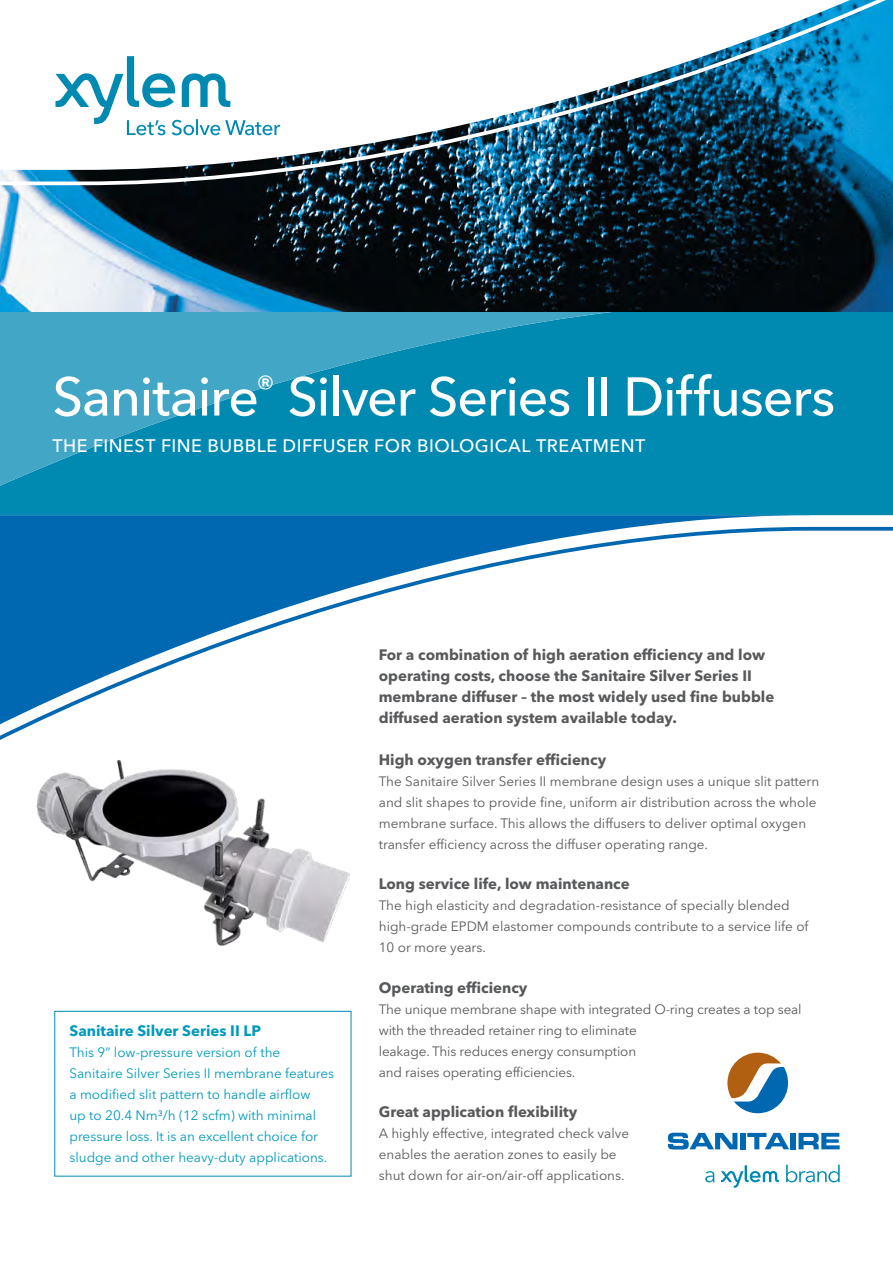
<style>
.page{position:relative;width:893px;height:1263px;background:#fff}
.page>*{position:absolute;margin:0;border:0;box-sizing:border-box;transform-origin:0 0}
.t1{font:500 54px "Avenir Next LT Pro";letter-spacing:-.025em;color:#fff}
.t2{font:500 18px "Avenir Next LT Pro";letter-spacing:.025em;color:#fff}
.t3{font:700 15px/21px "Avenir Next LT Pro";color:#58595b}
.t4{font:700 15px "Avenir Next LT Pro";color:#009abd}
.t5{font:13.5px/21px "Avenir Next LT Pro";color:#58595b}
.t6{font:13.5px/21px "Avenir Next LT Pro";color:#009abd}
</style>
<div class="page">
<div style="left:810px;top:312px;width:83px;height:203px;background:#008ab1"></div>
<svg style="left:0;top:312px;width:810px;height:203px;background:#1191b6"></svg>
<svg style="left:0;top:515px;width:810px;height:10px;background:#237cbb"></svg>
<svg style="left:0;top:525px;width:893px;height:215px"></svg>
<img style="left:0;top:187px;width:893px;height:125px">
<svg style="left:0;top:0;width:893px;height:187px"></svg>
<svg style="left:56px;top:56px;width:224px;height:79px"></svg>
<svg style="left:727px;top:1053px;width:61px;height:60px"></svg>
<svg style="left:668px;top:1133px;width:69px;height:16px"></svg>
<div style="left:740px;top:1133px;width:5px;height:16px;background:#0067b1"></div>
<svg style="left:747px;top:1133px;width:42px;height:16px"></svg>
<div style="left:790px;top:1133px;width:5px;height:16px;background:#0067b1"></div>
<svg style="left:798px;top:1133px;width:42px;height:16px"></svg>
<svg style="left:705px;top:1171px;width:9px;height:11px"></svg>
<svg style="left:786px;top:1165px;width:54px;height:17px"></svg>
<svg style="left:721px;top:1165px;width:58px;height:23px"></svg>
<img style="left:36px;top:760px;width:315px;height:186px">
<div style="left:54px;top:1011px;width:297px;height:165px;border:1px solid #008ab1"></div>
<h1 class="t1" style="left:52px;top:364px;width:784px">Sanitaire<sup>®</sup> Silver Series II Diffusers</h1>
<h2 class="t2" style="left:52px;top:434px;width:594px">THE FINEST FINE BUBBLE DIFFUSER FOR BIOLOGICAL TREATMENT</h2>
<p class="t4" style="left:69px;top:1022px;width:193px">Sanitaire Silver Series II LP</p>
<p class="t6" style="left:69px;top:1042px;width:266px">This 9” low-pressure version of the Sanitaire Silver Series II membrane features a modified slit pattern to handle airflow<br>up to 20.4 Nm³/h (12 scfm) with minimal pressure loss. It is an excellent choice for sludge and other heavy-duty applications.</p>
<p class="t3" style="left:379px;top:644px;width:397px">For a combination of high aeration efficiency and low operating costs, choose the Sanitaire Silver Series II membrane diffuser – the most widely used fine bubble diffused aeration system available today.</p>
<p class="t3" style="left:379px;top:749px;width:229px">High oxygen transfer efficiency</p>
<p class="t5" style="left:379px;top:771px;width:442px">The Sanitaire Silver Series II membrane design uses a unique slit pattern and slit shapes to provide fine, uniform air distribution across the whole membrane surface. This allows the diffusers to deliver optimal oxygen transfer efficiency across the diffuser operating range.</p>
<p class="t3" style="left:379px;top:873px;width:252px">Long service life, low maintenance</p>
<p class="t5" style="left:379px;top:895px;width:431px">The high elasticity and degradation-resistance of specially blended high-grade EPDM elastomer compounds contribute to a service life of<br>10 or more years.</p>
<p class="t3" style="left:379px;top:977px;width:150px">Operating efficiency</p>
<p class="t5" style="left:379px;top:999px;width:424px">The unique membrane shape with integrated O-ring creates a top seal with the threaded retainer ring to eliminate<br>leakage. This reduces energy consumption<br>and raises operating efficiencies.</p>
<p class="t3" style="left:379px;top:1101px;width:200px">Great application flexibility</p>
<p class="t5" style="left:379px;top:1123px;width:252px">A highly effective, integrated check valve enables the aeration zones to easily be shut down for air-on/air-off applications.</p>
</div>
